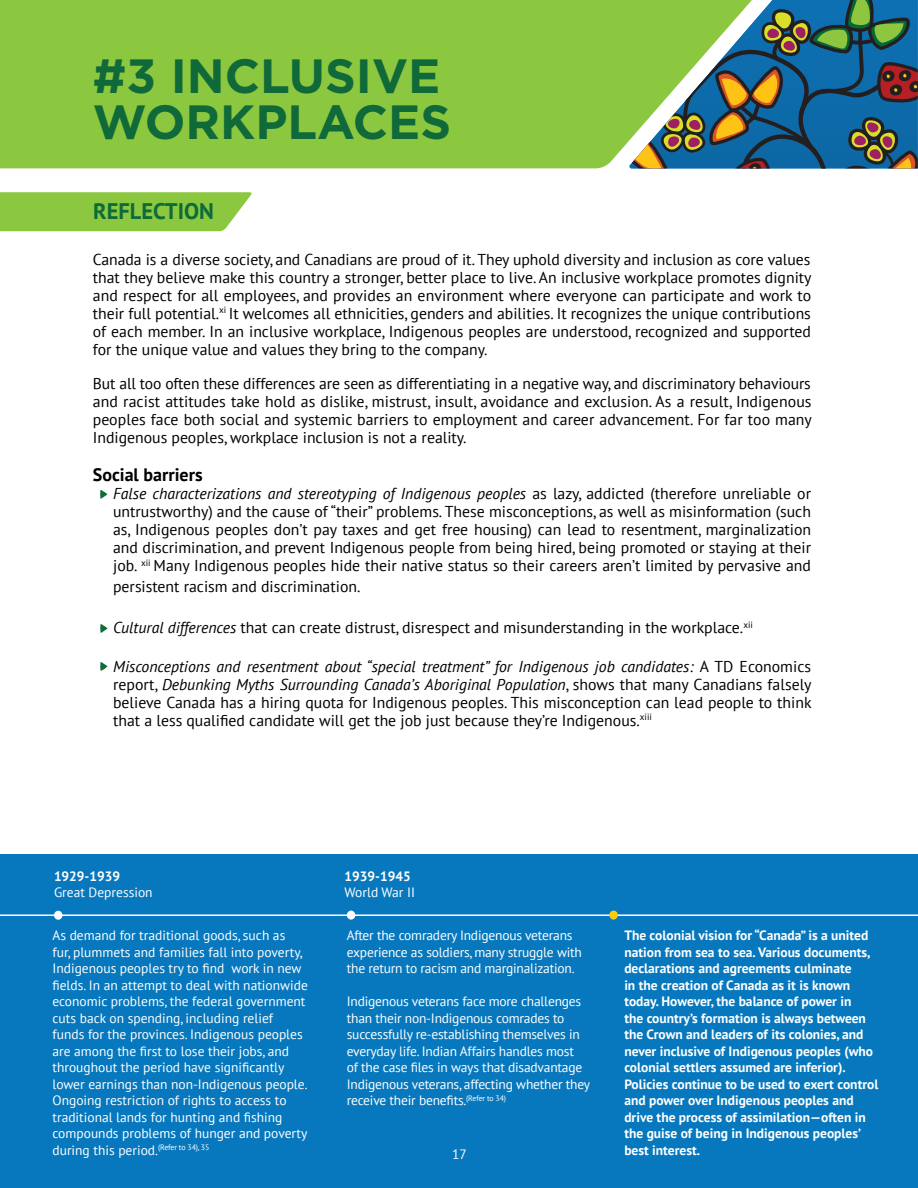
<style>
.page{position:relative;width:918px;height:1188px;background:#fff}
.page>*{position:absolute;margin:0;border:0;box-sizing:border-box;transform-origin:0 0}
.H2_-_Green{font:700 48px/45.6px "Gotham";color:#0f6939}
.H3_-_Green{font:700 22.5px "PT Sans";color:#0c6b39}
.t1{font:700 18px "PT Sans";color:#000}
.Body_Copy_-_Space_After{font:15.75px/18px "PT Sans";color:#000;text-align:justify}
.Timeline_-_Reg__space_after{font:13.5px/16.5px "PT Sans";color:#fff}
.Timeline_-_Bold{font:700 13.5px/16.5px "PT Sans";color:#fff}
.Timeline_-_Reg{font:13.5px "PT Sans";color:#fff}
.s1{font-style:italic}
</style>
<div class="page">
<div style="left:0;top:0;width:629px;height:168px;background:#8cc740"></div>
<svg style="left:0;top:192px;width:252px;height:39px;background:#92ca4b"></svg>
<div style="left:0;top:854px;width:918px;height:334px;background:#0778be"></div>
<svg style="left:629px;top:0;width:289px;height:168px;background:#527f73"></svg>
<hr style="left:0;top:914px;width:918px;height:2px;background:#fff">
<div style="left:54px;top:911px;width:8px;height:9px;background:#fff;border-radius:50%"></div>
<div style="left:347px;top:911px;width:8px;height:9px;background:#fff;border-radius:50%"></div>
<div style="left:609px;top:911px;width:9px;height:9px;background:#ffcc0d;border-radius:50%"></div>
<svg style="left:100px;top:624px;width:7px;height:9px"></svg>
<svg style="left:100px;top:662px;width:7px;height:9px"></svg>
<svg style="left:100px;top:490px;width:7px;height:9px"></svg>
<h2 class="H2_-_Green" style="left:93px;top:53px;width:360px">#3 INCLUSIVE<br>WORKPLACES</h2>
<h3 class="H3_-_Green" style="left:93px;top:196px;width:122px">REFLECTION</h3>
<p class="Body_Copy_-_Space_After" style="left:93px;top:250px;width:720px">Canada is a diverse society, and Canadians are proud of it. They uphold diversity and inclusion as core values that they believe make this country a stronger, better place to live. An inclusive workplace promotes dignity and respect for all employees, and provides an environment where everyone can participate and work to their full potential.<sup>xi</sup> It welcomes all ethnicities, genders and abilities. It recognizes the unique contributions of each member. In an inclusive workplace, Indigenous peoples are understood, recognized and supported for the unique value and values they bring to the company.</p>
<p class="Body_Copy_-_Space_After" style="left:93px;top:374px;width:721px">But all too often these differences are seen as differentiating in a negative way, and discriminatory behaviours and racist attitudes take hold as dislike, mistrust, insult, avoidance and exclusion. As a result, Indigenous peoples face both social and systemic barriers to employment and career advancement. For far too many Indigenous peoples, workplace inclusion is not a reality.</p>
<h4 class="t1" style="left:93px;top:463px;width:111px">Social barriers</h4>
<p class="Body_Copy_-_Space_After" style="left:113px;top:484px;width:699px;text-indent:-14px">• <span class="s1">False characterizations and stereotyping of Indigenous peoples</span> as lazy, addicted (therefore unreliable or untrustworthy) and the cause of “their” problems. These misconceptions, as well as misinformation (such as, Indigenous peoples don’t pay taxes and get free housing) can lead to resentment, marginalization and discrimination, and prevent Indigenous people from being hired, being promoted or staying at their job. <sup>xii</sup> Many Indigenous peoples hide their native status so their careers aren’t limited by pervasive and</p>
<p class="Body_Copy_-_Space_After" style="left:113px;top:577px;width:249px">persistent racism and discrimination.</p>
<p class="Body_Copy_-_Space_After" style="left:100px;top:618px;width:655px">• <span class="s1">Cultural differences</span> that can create distrust, disrespect and misunderstanding in the workplace.<sup>xii</sup></p>
<p class="Body_Copy_-_Space_After" style="left:113px;top:657px;width:700px;text-indent:-14px">• <span class="s1">Misconceptions and resentment about “special treatment” for Indigenous job candidates:</span> A TD Economics report, <span class="s1">Debunking Myths Surrounding Canada’s Aboriginal Population</span>, shows that many Canadians falsely believe Canada has a hiring quota for Indigenous peoples. This misconception can lead people to think that a less qualified candidate will get the job just because they’re Indigenous.<sup>xiii</sup></p>
<p class="Timeline_-_Bold" style="left:54px;top:868px;width:68px">1929-1939</p>
<p class="Timeline_-_Reg" style="left:54px;top:884px;width:100px">Great Depression</p>
<p class="Timeline_-_Reg__space_after" style="left:53px;top:927px;width:257px">As demand for traditional goods, such as<br>fur, plummets and families fall into poverty, Indigenous peoples try to find work in new fields. In an attempt to deal with nationwide economic problems, the federal government cuts back on spending, including relief funds for the provinces. Indigenous peoples are among the first to lose their jobs, and throughout the period have significantly lower earnings than non-Indigenous people.<br>Ongoing restriction of rights to access to traditional lands for hunting and fishing compounds problems of hunger and poverty during this period.<sup>(Refer</sup> <sup>to</sup> <sup>34),</sup> <sup>35</sup></p>
<p class="Timeline_-_Bold" style="left:345px;top:868px;width:68px">1939-1945</p>
<p class="Timeline_-_Reg" style="left:345px;top:884px;width:72px">World War II</p>
<p class="Timeline_-_Reg__space_after" style="left:347px;top:927px;width:237px">After the comradery Indigenous veterans experience as soldiers, many struggle with the return to racism and marginalization.</p>
<p class="Timeline_-_Reg__space_after" style="left:347px;top:993px;width:245px">Indigenous veterans face more challenges than their non-Indigenous comrades to successfully re-establishing themselves in everyday life. Indian Affairs handles most<br>of the case files in ways that disadvantage Indigenous veterans, affecting whether they receive their benefits.<sup>(Refer</sup> <sup>to</sup> <sup>34)</sup></p>
<p class="Timeline_-_Reg__space_after" style="left:452px;top:1146px;width:16px">17</p>
<p class="Timeline_-_Bold" style="left:624px;top:927px;width:255px">The colonial vision for “Canada” is a united nation from sea to sea. Various documents, declarations and agreements culminate<br>in the creation of Canada as it is known today. However, the balance of power in<br>the country’s formation is always between the Crown and leaders of its colonies, and never inclusive of Indigenous peoples (who colonial settlers assumed are inferior).<br>Policies continue to be used to exert control and power over Indigenous peoples and drive the process of assimilation—often in the guise of being in Indigenous peoples’ best interest.</p>
</div>
